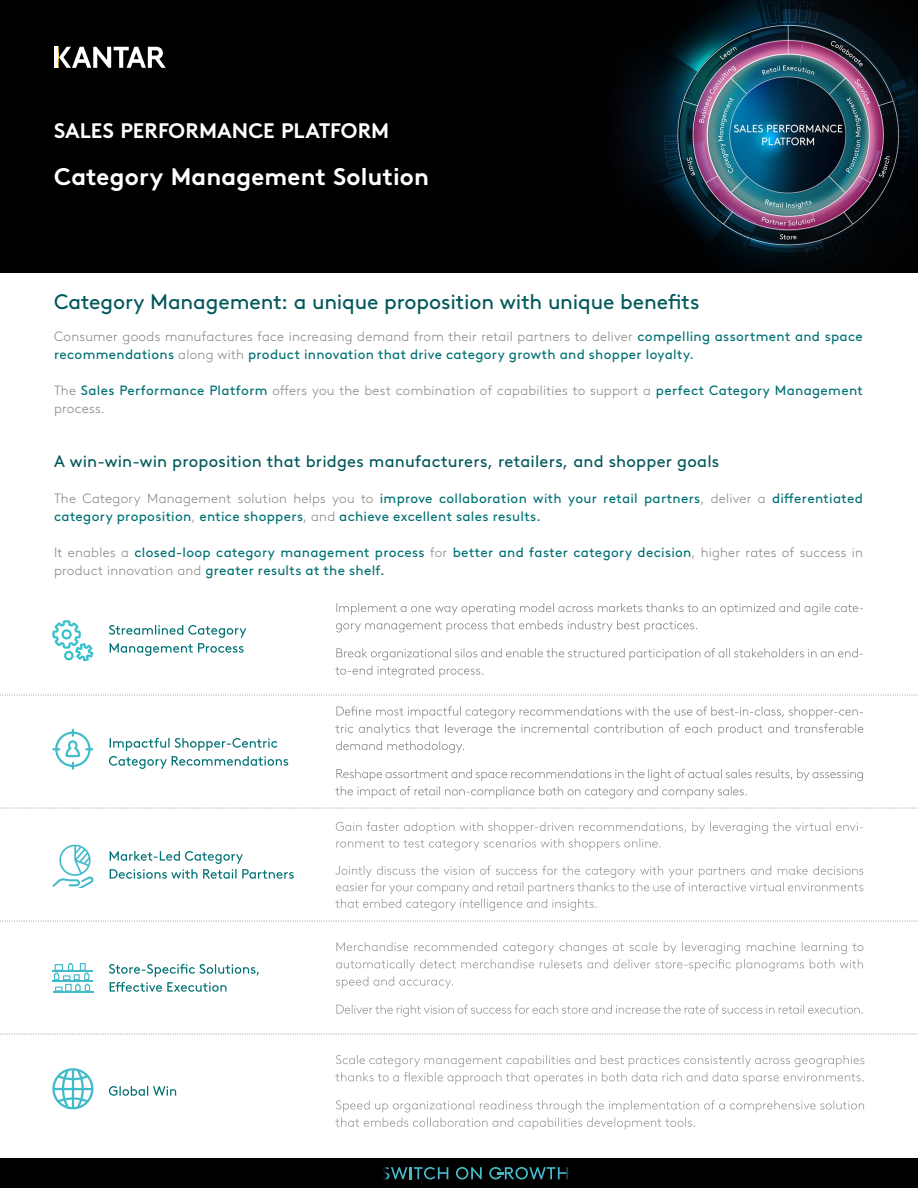
<style>
.page{position:relative;width:918px;height:1188px;background:#fff}
.page>*{position:absolute;margin:0;border:0;box-sizing:border-box;transform-origin:0 0}
.t1{font:700 24px "Kantar Brown";letter-spacing:.01em;color:#fff}
.t2{font:21px "Kantar Brown";letter-spacing:-.005em;color:#00585a}
.t3{font:700 21px "Kantar Brown";letter-spacing:.005em;color:#fff}
.t4{font:16.5px "Kantar Brown";letter-spacing:.015em;color:#00585a}
.t5{font:13.5px/18px "Kantar Brown";letter-spacing:.02em;color:#007174}
.t6{font:300 13.5px/18px "Kantar Brown";letter-spacing:.02em;color:#898583}
.s1{font-weight:300;color:#898583}
.s2{font-weight:400;color:#007174}
</style>
<div class="page">
<img style="left:0;top:0;width:918px;height:273px">
<svg style="left:109px;top:738px;width:179px;height:31px"></svg>
<svg style="left:335px;top:648px;width:528px;height:30px"></svg>
<svg style="left:336px;top:603px;width:527px;height:29px"></svg>
<svg style="left:109px;top:625px;width:137px;height:31px"></svg>
<svg style="left:52px;top:620px;width:41px;height:41px"></svg>
<svg style="left:335px;top:866px;width:528px;height:45px"></svg>
<svg style="left:336px;top:822px;width:527px;height:29px"></svg>
<svg style="left:110px;top:851px;width:184px;height:28px"></svg>
<svg style="left:52px;top:729px;width:41px;height:41px"></svg>
<svg style="left:336px;top:1004px;width:527px;height:13px"></svg>
<svg style="left:336px;top:977px;width:117px;height:12px"></svg>
<svg style="left:336px;top:942px;width:527px;height:29px"></svg>
<svg style="left:109px;top:964px;width:150px;height:28px"></svg>
<hr style="left:52px;top:971px;width:41px;height:1px;background:#41bbc9">
<hr style="left:52px;top:980px;width:41px;height:1px;background:#41bbc9">
<hr style="left:53px;top:991px;width:40px;height:1px;background:#41bbc9">
<svg style="left:54px;top:963px;width:36px;height:28px"></svg>
<svg style="left:335px;top:1100px;width:529px;height:30px"></svg>
<svg style="left:335px;top:1055px;width:529px;height:29px"></svg>
<svg style="left:109px;top:1086px;width:67px;height:10px"></svg>
<svg style="left:52px;top:1068px;width:41px;height:41px"></svg>
<svg style="left:335px;top:769px;width:528px;height:29px"></svg>
<svg style="left:335px;top:706px;width:528px;height:47px"></svg>
<svg style="left:52px;top:845px;width:41px;height:43px"></svg>
<svg style="left:0;top:1034px;width:918px;height:1px"></svg>
<svg style="left:0;top:921px;width:918px;height:1px"></svg>
<svg style="left:0;top:808px;width:918px;height:1px"></svg>
<svg style="left:0;top:695px;width:918px;height:1px"></svg>
<svg style="left:58px;top:47px;width:108px;height:21px"></svg>
<hr style="left:54px;top:47px;width:4px;height:21px;background:#fff">
<div style="left:0;top:1159px;width:918px;height:29px;background:#000"></div>
<svg style="left:383px;top:1167px;width:65px;height:12px"></svg>
<svg style="left:456px;top:1167px;width:26px;height:12px"></svg>
<svg style="left:489px;top:1167px;width:79px;height:12px"></svg>
<h2 class="t3" style="left:54px;top:113px;width:337px">SALES PERFORMANCE PLATFORM</h2>
<h1 class="t1" style="left:54px;top:157px;width:377px">Category Management Solution</h1>
<h2 class="t2" style="left:54px;top:286px;width:647px">Category Management: a unique proposition with unique benefits</h2>
<p class="t5" style="left:54px;top:326px;width:810px"><span class="s1">Consumer goods manufactures face increasing demand from their retail partners to deliver</span> compelling assortment and space recommendations <span class="s1">along with</span> product innovation that drive category growth and shopper loyalty.</p>
<p class="t6" style="left:54px;top:380px;width:810px">The <span class="s2">Sales Performance Platform</span> offers you the best combination of capabilities to support a <span class="s2">perfect Category Management </span>process.</p>
<p class="t4" style="left:54px;top:448px;width:667px">A win-win-win proposition that bridges manufacturers, retailers, and shopper goals</p>
<p class="t5" style="left:54px;top:488px;width:810px"><span class="s1">The Category Management solution helps you to</span> improve collaboration with your retail partners<span class="s1">, deliver a</span> differentiated category proposition<span class="s1">,</span> entice shoppers<span class="s1">, and</span> achieve excellent sales results.</p>
<p class="t5" style="left:54px;top:542px;width:810px"><span class="s1">It enables a</span> closed-loop category management process <span class="s1">for</span> better and faster category decision<span class="s1">, higher rates of success in product innovation and</span> greater results at the shelf.</p>
</div>
